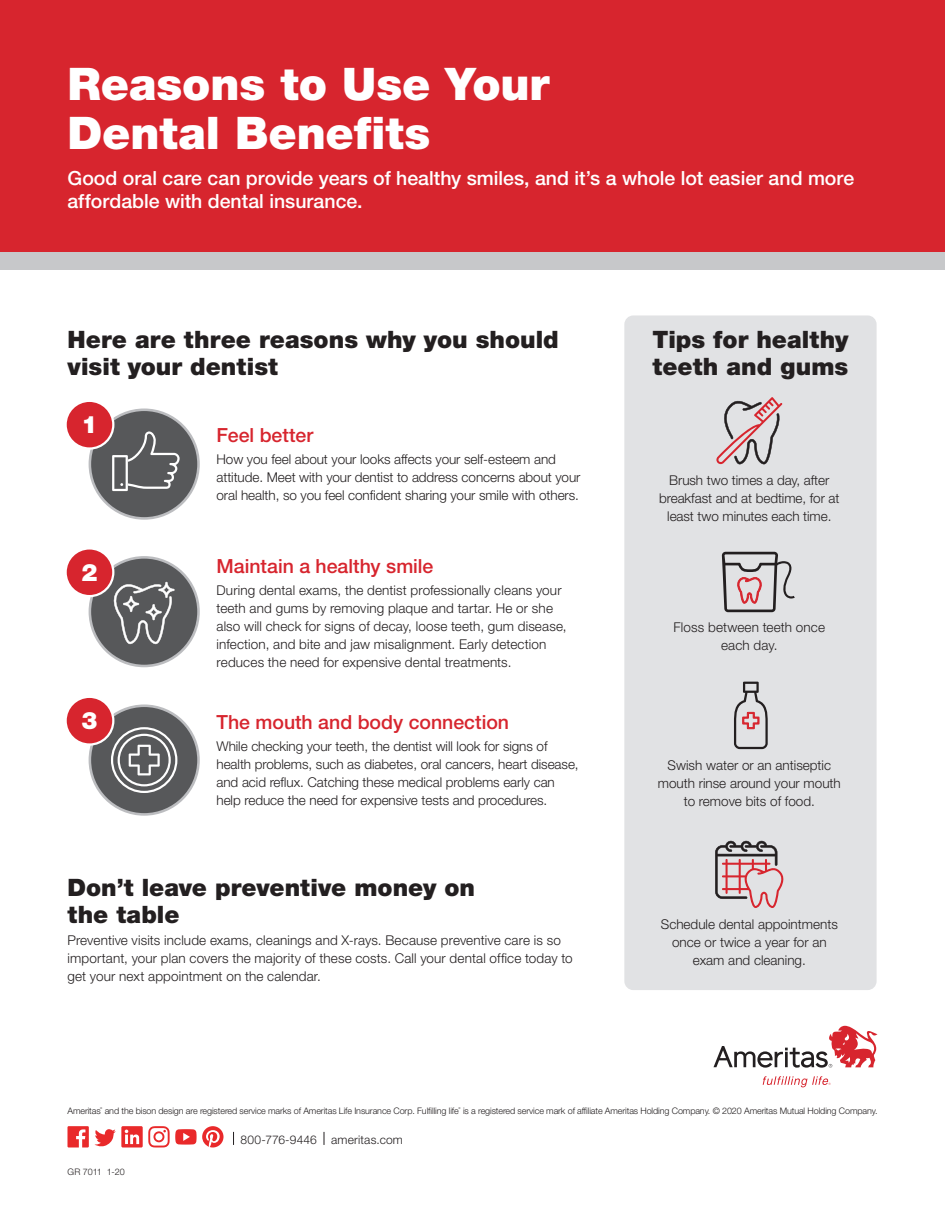
<style>
.page{position:relative;width:945px;height:1215px;background:#fff}
.page>*{position:absolute;margin:0;border:0;box-sizing:border-box;transform-origin:0 0}
.t1{font:900 45px/49.5px "Helvetica Neue LT Std";color:#fff}
.t2{font:900 24px/27px "Helvetica Neue LT Std";color:#231f20}
.t3{font:900 24px "Helvetica Neue LT Std";color:#fff}
.t4{font:500 19.5px/22.5px "Helvetica Neue LT Std";color:#fff}
.t5{font:500 19.5px "Helvetica Neue LT Std";color:#d7252e}
.t6{font:300 13.5px/18px "Helvetica Neue LT Std";color:#231f20;text-align:center}
.t7{font:300 12px "Helvetica Neue LT Std";letter-spacing:.015em;color:#231f20}
.t8{font:300 9px "Helvetica Neue LT Std";letter-spacing:-.01em;color:#231f20}
.t9{font:300 2.55px "Helvetica Neue LT Std";color:#231f20}
</style>
<div class="page">
<div style="left:0;top:0;width:945px;height:253px;background:#d7252e"></div>
<div style="left:0;top:253px;width:945px;height:17px;background:#c7c8ca"></div>
<div style="left:624px;top:315px;width:253px;height:675px;background:#e1e2e4;border-radius:9px"></div>
<svg style="left:763px;top:1076px;width:68px;height:11px"></svg>
<svg style="left:714px;top:1026px;width:164px;height:42px"></svg>
<svg style="left:68px;top:1126px;width:156px;height:22px"></svg>
<svg style="left:233px;top:1132px;width:1px;height:13px"></svg>
<svg style="left:324px;top:1132px;width:1px;height:13px"></svg>
<svg style="left:716px;top:397px;width:66px;height:67px"></svg>
<svg style="left:734px;top:682px;width:34px;height:67px"></svg>
<svg style="left:715px;top:841px;width:69px;height:67px"></svg>
<div style="left:90px;top:410px;width:109px;height:108px;background:#57585a;border-radius:50%"></div>
<div style="left:89px;top:408px;width:111px;height:112px;border:3px solid #bcbdc0;border-radius:50%"></div>
<div style="left:66px;top:401px;width:47px;height:48px;background:#d7252e;border-radius:50%"></div>
<div style="left:65px;top:400px;width:49px;height:50px;border:2px solid #fff;border-radius:50%"></div>
<svg style="left:112px;top:431px;width:68px;height:60px"></svg>
<div style="left:90px;top:557px;width:109px;height:109px;background:#57585a;border-radius:50%"></div>
<div style="left:89px;top:556px;width:111px;height:111px;border:3px solid #bcbdc0;border-radius:50%"></div>
<div style="left:66px;top:548px;width:47px;height:48px;background:#d7252e;border-radius:50%"></div>
<div style="left:65px;top:547px;width:49px;height:50px;border:2px solid #fff;border-radius:50%"></div>
<svg style="left:109px;top:581px;width:66px;height:63px"></svg>
<div style="left:90px;top:706px;width:109px;height:108px;background:#57585a;border-radius:50%"></div>
<div style="left:89px;top:704px;width:111px;height:112px;border:3px solid #bcbdc0;border-radius:50%"></div>
<div style="left:66px;top:697px;width:47px;height:48px;background:#d7252e;border-radius:50%"></div>
<div style="left:65px;top:696px;width:49px;height:50px;border:2px solid #fff;border-radius:50%"></div>
<svg style="left:111px;top:727px;width:66px;height:66px"></svg>
<svg style="left:722px;top:552px;width:73px;height:60px"></svg>
<h1 class="t1" style="left:68px;top:59px;width:484px">Reasons to Use Your<br>Dental Benefits</h1>
<h3 class="t4" style="left:68px;top:167px;width:788px">Good oral care can provide years of healthy smiles, and it’s a whole lot easier and more affordable with dental insurance.</h3>
<h2 class="t2" style="left:68px;top:325px;width:493px">Here are three reasons why you should visit your dentist</h2>
<h2 class="t2" style="left:653px;top:325px;width:197px">Tips for healthy teeth and gums</h2>
<h2 class="t3" style="left:81px;top:410px;width:18px">1</h2>
<h3 class="t5" style="left:217px;top:424px;width:98px">Feel better</h3>
<p class="t6" style="left:217px;top:450px;width:365px;text-align:left">How you feel about your looks affects your self-esteem and attitude. Meet with your dentist to address concerns about your oral health, so you feel confident sharing your smile with others.</p>
<h2 class="t3" style="left:81px;top:558px;width:18px">2</h2>
<h3 class="t5" style="left:217px;top:555px;width:218px">Maintain a healthy smile</h3>
<p class="t6" style="left:217px;top:580px;width:352px;text-align:left">During dental exams, the dentist professionally cleans your teeth and gums by removing plaque and tartar. He or she also will check for signs of decay, loose teeth, gum disease, infection, and bite and jaw misalignment. Early detection reduces the need for expensive dental treatments.</p>
<h2 class="t3" style="left:81px;top:706px;width:18px">3</h2>
<h3 class="t5" style="left:217px;top:711px;width:294px">The mouth and body connection</h3>
<p class="t6" style="left:217px;top:737px;width:364px;text-align:left">While checking your teeth, the dentist will look for signs of health problems, such as diabetes, oral cancers, heart disease, and acid reflux. Catching these medical problems early can help reduce the need for expensive tests and procedures.</p>
<h2 class="t2" style="left:68px;top:874px;width:409px">Don’t leave preventive money on the table</h2>
<p class="t6" style="left:68px;top:930px;width:507px;text-align:left">Preventive visits include exams, cleanings and X-rays. Because preventive care is so important, your plan covers the majority of these costs. Call your dental office today to get your next appointment on the calendar.</p>
<p class="t6" style="left:659px;top:471px;width:182px">Brush two times a day, after breakfast and at bedtime, for at least two minutes each time.</p>
<p class="t6" style="left:674px;top:618px;width:153px">Floss between teeth once each day.</p>
<p class="t6" style="left:658px;top:756px;width:185px">Swish water or an antiseptic mouth rinse around your mouth to remove bits of food.</p>
<p class="t6" style="left:661px;top:915px;width:179px">Schedule dental appointments once or twice a year for an exam and cleaning.</p>
<p class="t8" style="left:68px;top:1105px;width:393px">Ameritas and the bison design are registered service marks of Ameritas Life Insurance Corp. Fulfilling life</p>
<p class="t9" style="left:100px;top:1107px;width:4px">®</p>
<p class="t9" style="left:459px;top:1107px;width:4px">®</p>
<p class="t8" style="left:463px;top:1105px;width:416px">is a registered service mark of affiliate Ameritas Holding Company. © 2020 Ameritas Mutual Holding Company.</p>
<p class="t7" style="left:241px;top:1132px;width:164px">800-776-9446 ameritas.com</p>
<p class="t8" style="left:68px;top:1166px;width:59px">GR 7011 1-20</p>
</div>
